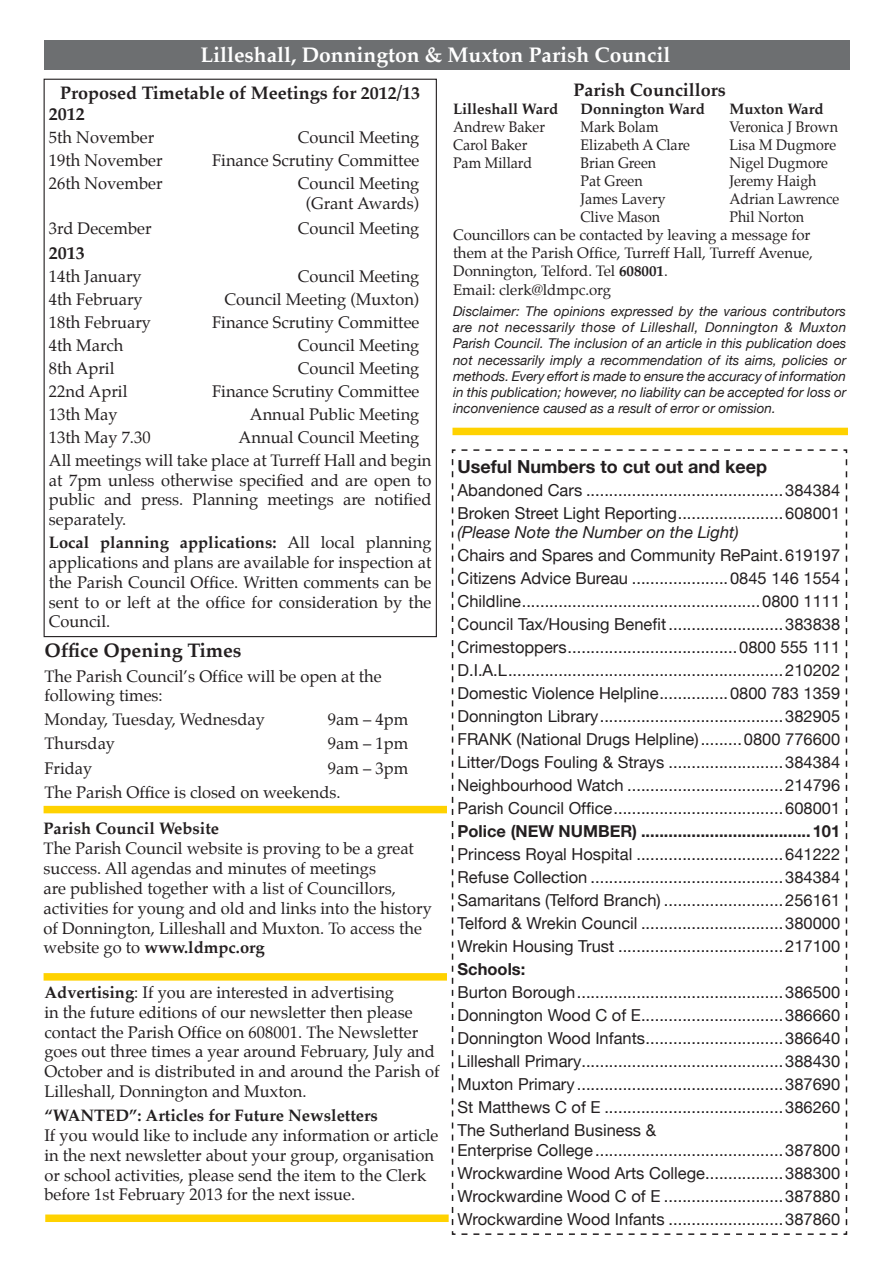
<style>
.page{position:relative;width:893px;height:1263px;background:#fff}
.page>*{position:absolute;margin:0;border:0;box-sizing:border-box;transform-origin:0 0}
.t1{font:700 21px "Palatino";color:#fff}
.t2{font:700 19.5px "Palatino";color:#231f20}
.t3{font:700 18px/21.6px "Palatino";color:#231f20}
.t4{font:700 18px "Helvetica Neue";color:#231f20}
.t5{font:16.5px/23px "Helvetica Neue";color:#231f20;text-align:justify}
.t6{font:16.5px/19.8px "Palatino";color:#231f20}
.t7{font:700 16.5px "Helvetica Neue";color:#231f20}
.t8{font:700 16.5px "Palatino";color:#231f20}
.t9{font:italic 16.5px "Helvetica Neue";color:#231f20}
.t10{font:15px/18px "Palatino";color:#231f20;scale:.95 1}
.t11{font:700 15px "Palatino";color:#231f20}
.t12{font:15px "Palatino";color:#231f20}
.t13{font:italic 13.5px/16.2px "Helvetica Neue";color:#231f20;text-align:justify}
.s1{font-weight:700}
</style>
<div class="page">
<div style="left:44px;top:40px;width:805px;height:30px;background:#6d6f71"></div>
<div style="left:452px;top:428px;width:396px;height:7px;background:#ffd200"></div>
<div style="left:44px;top:973px;width:403px;height:7px;background:#ffd200"></div>
<svg style="left:451px;top:449px;width:397px;height:786px"></svg>
<div style="left:45px;top:1214px;width:404px;height:8px;background:#ffd200"></div>
<div style="left:44px;top:806px;width:403px;height:7px;background:#ffd200"></div>
<p class="t1" style="left:200px;top:37px;width:472px">Lilleshall, Donnington &amp; Muxton Parish Council</p>
<p class="t3" style="left:49px;top:81px;width:373px;text-indent:11px">Proposed Timetable of Meetings for 2012/13<br>2012</p>
<p class="t6" style="left:49px;top:128px;width:107px">5th November</p>
<p class="t6" style="left:298px;top:128px;width:123px">Council Meeting</p>
<p class="t6" style="left:49px;top:151px;width:115px">19th November</p>
<p class="t6" style="left:212px;top:151px;width:209px">Finance Scrutiny Committee</p>
<p class="t6" style="left:49px;top:174px;width:115px">26th November</p>
<p class="t6" style="left:298px;top:174px;width:123px;text-align:center">Council Meeting (Grant Awards)</p>
<p class="t6" style="left:49px;top:218px;width:104px">3rd December</p>
<p class="t6" style="left:298px;top:218px;width:123px">Council Meeting</p>
<p class="t3" style="left:49px;top:241px;width:37px">2013</p>
<p class="t6" style="left:49px;top:266px;width:94px">14th January</p>
<p class="t6" style="left:298px;top:266px;width:123px">Council Meeting</p>
<p class="t6" style="left:49px;top:289px;width:95px">4th February</p>
<p class="t6" style="left:225px;top:289px;width:196px">Council Meeting (Muxton)</p>
<p class="t6" style="left:49px;top:312px;width:104px">18th February</p>
<p class="t6" style="left:212px;top:312px;width:209px">Finance Scrutiny Committee</p>
<p class="t6" style="left:49px;top:335px;width:76px">4th March</p>
<p class="t6" style="left:298px;top:335px;width:123px">Council Meeting</p>
<p class="t6" style="left:49px;top:358px;width:67px">8th April</p>
<p class="t6" style="left:298px;top:358px;width:123px">Council Meeting</p>
<p class="t6" style="left:49px;top:381px;width:80px">22nd April</p>
<p class="t6" style="left:212px;top:381px;width:209px">Finance Scrutiny Committee</p>
<p class="t6" style="left:49px;top:404px;width:70px">13th May</p>
<p class="t6" style="left:250px;top:404px;width:171px">Annual Public Meeting</p>
<p class="t6" style="left:49px;top:427px;width:103px">13th May 7.30</p>
<p class="t6" style="left:49px;top:426px;width:384px;line-height:23px;text-indent:190px">Annual Council Meeting<br>All meetings will take place at Turreff Hall and begin</p>
<p class="t6" style="left:49px;top:470px;width:384px;text-align:justify">at 7pm unless otherwise specified and are open to public and press. Planning meetings are notified separately.</p>
<p class="t6" style="left:49px;top:532px;width:384px;text-align:justify"><span class="s1">Local planning applications:</span> All local planning applications and plans are available for inspection at the Parish Council Office. Written comments can be sent to or left at the office for consideration by the Council.</p>
<p class="t2" style="left:44px;top:634px;width:199px">Office Opening Times</p>
<p class="t6" style="left:44px;top:666px;width:339px">The Parish Council’s Office will be open at the following times:</p>
<p class="t6" style="left:44px;top:710px;width:222px">Monday, Tuesday, Wednesday</p>
<p class="t6" style="left:328px;top:710px;width:82px">9am – 4pm</p>
<p class="t6" style="left:44px;top:734px;width:72px">Thursday</p>
<p class="t6" style="left:328px;top:734px;width:82px">9am – 1pm</p>
<p class="t6" style="left:44px;top:758px;width:49px">Friday</p>
<p class="t6" style="left:44px;top:756px;width:365px;line-height:24px;text-indent:284px">9am – 3pm<br>The Parish Office is closed on weekends.</p>
<p class="t8" style="left:44px;top:814px;width:177px">Parish Council Website</p>
<p class="t6" style="left:44px;top:839px;width:390px">The Parish Council website is proving to be a great success. All agendas and minutes of meetings<br>are published together with a list of Councillors, activities for young and old and links into the history of Donnington, Lilleshall and Muxton. To access the website go to <span class="s1">www.ldmpc.org</span></p>
<p class="t6" style="left:44px;top:982px;width:397px"><span class="s1">Advertising</span>: If you are interested in advertising<br>in the future editions of our newsletter then please contact the Parish Office on 608001. The Newsletter goes out three times a year around February, July and October and is distributed in and around the Parish of Lilleshall, Donnington and Muxton.</p>
<p class="t8" style="left:44px;top:1101px;width:335px">“WANTED”: Articles for Future Newsletters</p>
<p class="t6" style="left:44px;top:1125px;width:396px">If you would like to include any information or article in the next newsletter about your group, organisation or school activities, please send the item to the Clerk before 1st February 2013 for the next issue.</p>
<p class="t3" style="left:573px;top:78px;width:154px">Parish Councillors</p>
<p class="t11" style="left:453px;top:96px;width:107px">Lilleshall Ward</p>
<p class="t11" style="left:581px;top:96px;width:126px">Donnington Ward</p>
<p class="t11" style="left:729px;top:96px;width:96px">Muxton Ward</p>
<p class="t10" style="left:453px;top:117px;width:98px">Andrew Baker</p>
<p class="t10" style="left:581px;top:117px;width:84px">Mark Bolam</p>
<p class="t10" style="left:729px;top:117px;width:116px">Veronica J Brown</p>
<p class="t10" style="left:453px;top:135px;width:80px">Carol Baker</p>
<p class="t10" style="left:581px;top:135px;width:117px">Elizabeth A Clare</p>
<p class="t10" style="left:729px;top:135px;width:114px">Lisa M Dugmore</p>
<p class="t10" style="left:453px;top:153px;width:85px">Pam Millard</p>
<p class="t10" style="left:580px;top:153px;width:81px">Brian Green</p>
<p class="t10" style="left:729px;top:153px;width:105px">Nigel Dugmore</p>
<p class="t10" style="left:580px;top:171px;width:67px">Pat Green</p>
<p class="t10" style="left:729px;top:171px;width:93px">Jeremy Haigh</p>
<p class="t10" style="left:580px;top:189px;width:91px">James Lavery</p>
<p class="t10" style="left:729px;top:189px;width:117px">Adrian Lawrence</p>
<p class="t10" style="left:580px;top:207px;width:85px">Clive Mason</p>
<p class="t10" style="left:453px;top:207px;width:380px;text-indent:276px">Phil Norton Councillors can be contacted by leaving a message for them at the Parish Office, Turreff Hall, Turreff Avenue, Donnington, Telford. Tel <span class="s1">608001</span>.</p>
<p class="t12" style="left:453px;top:278px;width:160px">Email: clerk@ldmpc.org</p>
<p class="t13" style="left:453px;top:303px;width:395px">Disclaimer: The opinions expressed by the various contributors are not necessarily those of Lilleshall, Donnington &amp; Muxton Parish Council. The inclusion of an article in this publication does not necessarily imply a recommendation of its aims, policies or methods. Every effort is made to ensure the accuracy of information in this publication; however, no liability can be accepted for loss or inconvenience caused as a result of error or omission.</p>
<p class="t4" style="left:458px;top:455px;width:311px">Useful Numbers to cut out and keep</p>
<p class="t5" style="left:458px;top:478px;width:384px">Abandoned Cars ...........................................384384<br>Broken Street Light Reporting.......................608001</p>
<p class="t9" style="left:458px;top:523px;width:283px">(Please Note the Number on the Light)</p>
<p class="t5" style="left:458px;top:544px;width:384px">Chairs and Spares and Community RePaint.619197<br>Citizens Advice Bureau .....................0845 146 1554<br>Childline....................................................0800 1111<br>Council Tax/Housing Benefit.........................383838<br>Crimestoppers.....................................0800 555 111<br>D.I.A.L............................................................210202<br>Domestic Violence Helpline...............0800 783 1359<br>Donnington Library........................................382905<br>FRANK (National Drugs Helpline).........0800 776600<br>Litter/Dogs Fouling &amp; Strays .........................384384<br>Neighbourhood Watch ..................................214796<br>Parish Council Office.....................................608001</p>
<p class="t7" style="left:458px;top:821px;width:384px">Police (NEW NUMBER) .....................................101</p>
<p class="t5" style="left:458px;top:843px;width:384px">Princess Royal Hospital ................................641222<br>Refuse Collection ..........................................384384<br>Samaritans (Telford Branch) ..........................256161<br>Telford &amp; Wrekin Council ...............................380000<br>Wrekin Housing Trust ....................................217100</p>
<p class="t7" style="left:458px;top:959px;width:69px">Schools:</p>
<p class="t5" style="left:458px;top:981px;width:384px">Burton Borough.............................................386500<br>Donnington Wood C of E...............................386660<br>Donnington Wood Infants..............................386640<br>Lilleshall Primary............................................388430<br>Muxton Primary .............................................387690<br>St Matthews C of E .......................................386260<br>The Sutherland Business &amp;</p>
<p class="t5" style="left:458px;top:1138px;width:384px">Enterprise College .........................................387800<br>Wrockwardine Wood Arts College.................388300<br>Wrockwardine Wood C of E ..........................387880<br>Wrockwardine Wood Infants .........................387860</p>
</div>
